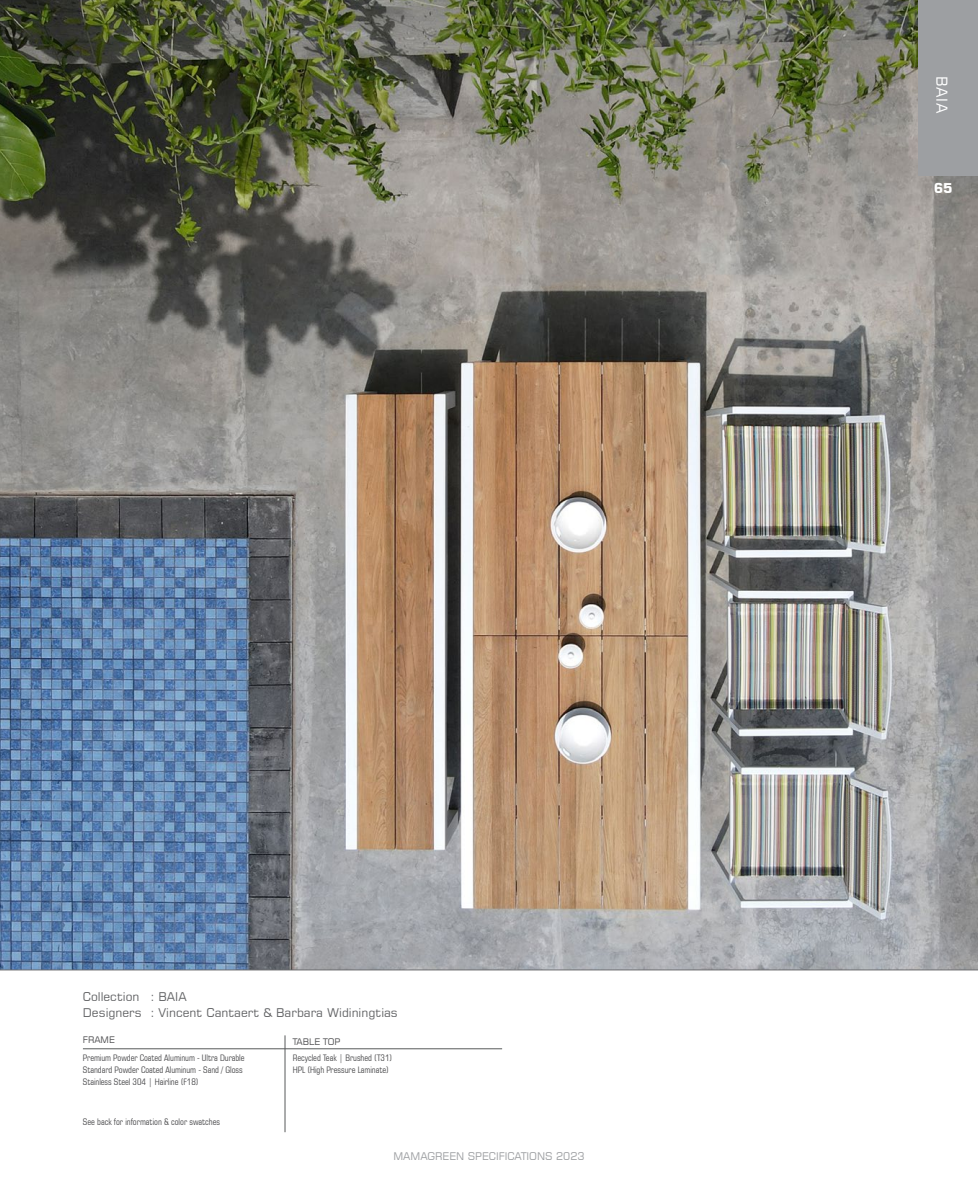
<style>
.page{position:relative;width:978px;height:1191px;background:#fff}
.page>*{position:absolute;margin:0;border:0;box-sizing:border-box;transform-origin:0 0}
.t1{font:15px "Square 721 BT";color:#fff}
.t2{font:700 13.5px "Square 721 BT";color:#fff}
.t3{font:12px/16.5px "Square 721 BT";color:#636466}
.t4{font:10.5px "Square 721 BT";color:#9d9fa2}
.t5{font:condensed 9px/12px "Square 721 BT";letter-spacing:-.005em;color:#4d4d4f}
.t6{font:9px "Square 721 BT";letter-spacing:-.005em;color:#4d4d4f}
</style>
<div class="page">
<img style="left:0;top:0;width:978px;height:969px">
<hr style="left:285px;top:1035px;width:1px;height:97px;background:#585a5b">
<hr style="left:83px;top:1048px;width:419px;height:1px;background:#585a5b">
<div style="left:918px;top:0;width:60px;height:175px;background:#9d9fa2"></div>
<hr style="left:0;top:969px;width:978px;height:1px;background:#6d6e71">
<h3 class="t3" style="left:83px;top:988px;width:317px">Collection : BAIA<br>Designers : Vincent Cantaert &amp; Barbara Widiningtias</h3>
<p class="t6" style="left:83px;top:1033px;width:33px">FRAME</p>
<p class="t5" style="left:83px;top:1051px;width:163px">Premium Powder Coated Aluminum - Ultra Durable<br>Standard Powder Coated Aluminum - Sand / Gloss<br>Stainless Steel 304 | Hairline (F18)</p>
<p class="t5" style="left:83px;top:1115px;width:139px">See back for information &amp; color swatches</p>
<p class="t6" style="left:293px;top:1035px;width:49px">TABLE TOP</p>
<p class="t5" style="left:293px;top:1051px;width:101px">Recycled Teak | Brushed (T31)<br>HPL (High Pressure Laminate)</p>
<p class="t4" style="left:393px;top:1149px;width:193px">MAMAGREEN SPECIFICATIONS 2023</p>
<h1 class="t1" style="left:951px;top:76px;width:39px;rotate:90deg">BAIA</h1>
<h2 class="t2" style="left:934px;top:180px;width:20px">65</h2>
</div>
